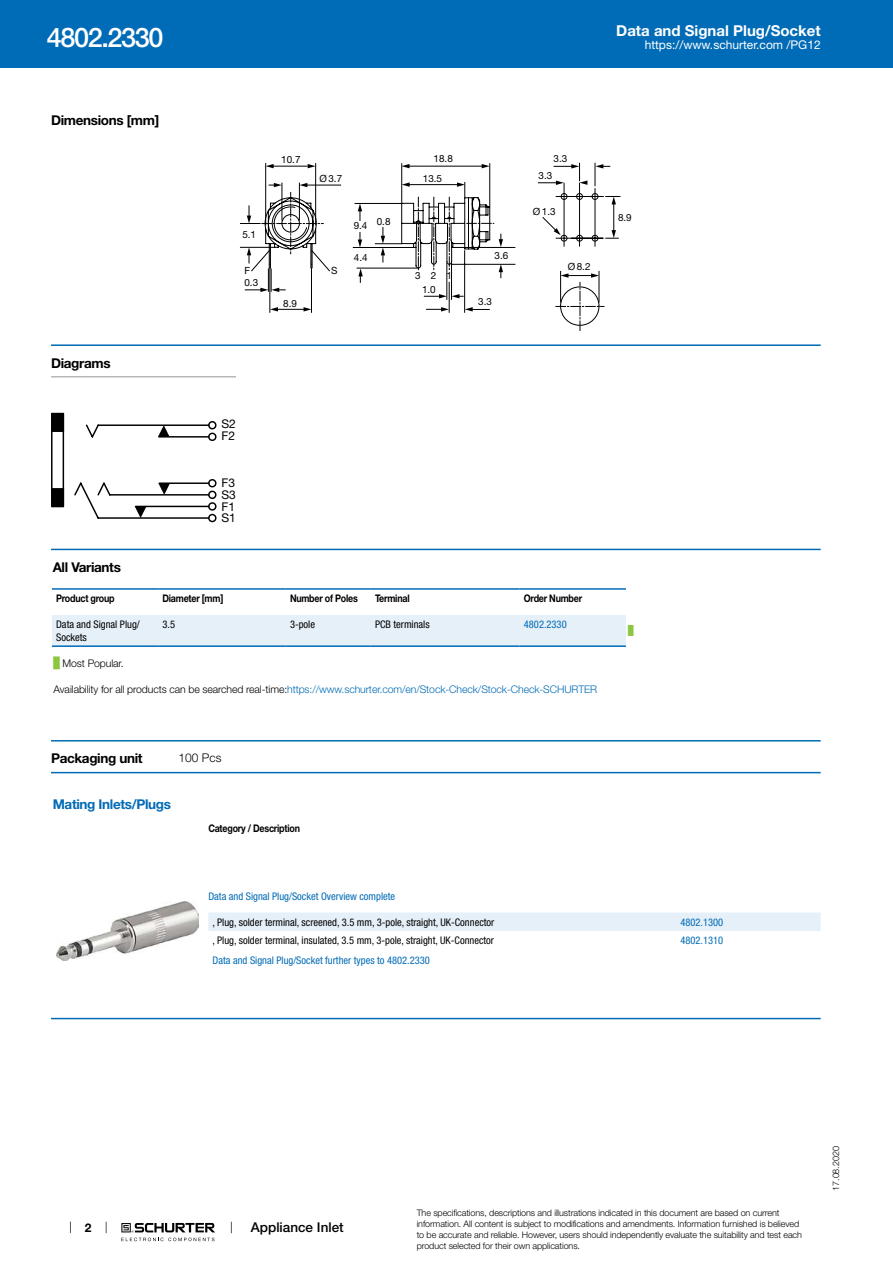
<style>
.page{position:relative;width:893px;height:1263px;background:#fff}
.page>*{position:absolute;margin:0;border:0;box-sizing:border-box;transform-origin:0 0}
.t1{font:500 27px "Helvetica Neue LT";letter-spacing:-.05em;color:#fff}
.t2{font:700 15px "Helvetica Neue LT";color:#fff}
.t3{font:700 13.5px "Helvetica Neue LT";letter-spacing:-.025em;color:#000}
.t4{font:700 13.5px "Helvetica Neue LT";letter-spacing:-.025em;color:#006bb6}
.t5{font:500 13.5px "Helvetica Neue LT";color:#000}
.t6{font:12px "Helvetica Neue LT";color:#fff}
.t7{font:12px/11.7px "Helvetica Neue LT";color:#000}
.t8{font:300 12px "Helvetica Neue LT";color:#000}
.t9{font:700 12px "Helvetica Neue LT";color:#000}
.t10{font:condensed 10.5px/12.6px "Helvetica Neue LT";color:#000}
.t11{font:condensed 10.5px "Helvetica Neue LT";color:#006bb6}
.t12{font:300 10.5px "Helvetica Neue LT";letter-spacing:-.01em;color:#006bb6}
.t13{font:700 10.5px "Helvetica Neue LT";letter-spacing:-.025em;color:#000;scale:.85 1}
.t14{font:300 10.5px "Helvetica Neue LT";letter-spacing:-.01em;color:#000}
.t15{font:9.9px "Helvetica Neue LT";color:#000}
.t16{font:300 9px/10.8px "Helvetica Neue LT";letter-spacing:-.01em;color:#000}
.t17{font:9px "Arial Unicode MS";color:#8dc63f}
.s1{font-family:"Arial Unicode MS";font-weight:400;color:#8dc63f}
.s2{color:#000}
</style>
<div class="page">
<svg style="left:70px;top:1221px;width:1px;height:12px"></svg>
<svg style="left:121px;top:1223px;width:94px;height:18px"></svg>
<div style="left:0;top:0;width:893px;height:68px;background:#006bb6"></div>
<svg style="left:240px;top:163px;width:380px;height:168px"></svg>
<hr style="left:51px;top:344px;width:770px;height:2px;background:#006bb6">
<hr style="left:51px;top:376px;width:185px;height:1px;background:#939598">
<hr style="left:51px;top:431px;width:1px;height:58px;background:#000">
<hr style="left:63px;top:431px;width:1px;height:58px;background:#000">
<div style="left:52px;top:414px;width:11px;height:17px;background:#000"></div>
<div style="left:51px;top:413px;width:13px;height:19px;border:1px solid #000"></div>
<div style="left:52px;top:489px;width:11px;height:17px;background:#000"></div>
<div style="left:51px;top:488px;width:13px;height:19px;border:1px solid #000"></div>
<svg style="left:74px;top:421px;width:143px;height:102px"></svg>
<hr style="left:159px;top:482px;width:50px;height:2px;background:#000">
<hr style="left:136px;top:506px;width:73px;height:1px;background:#000">
<hr style="left:159px;top:436px;width:50px;height:2px;background:#000">
<hr style="left:51px;top:549px;width:770px;height:1px;background:#006bb6">
<div style="left:52px;top:615px;width:574px;height:30px;background:#e6f0f8"></div>
<hr style="left:52px;top:588px;width:106px;height:2px;background:#006bb6">
<hr style="left:158px;top:588px;width:128px;height:2px;background:#006bb6">
<hr style="left:286px;top:588px;width:85px;height:2px;background:#006bb6">
<hr style="left:371px;top:588px;width:149px;height:2px;background:#006bb6">
<hr style="left:520px;top:588px;width:106px;height:2px;background:#006bb6">
<hr style="left:52px;top:645px;width:106px;height:2px;background:#006bb6">
<hr style="left:158px;top:645px;width:128px;height:2px;background:#006bb6">
<hr style="left:286px;top:645px;width:85px;height:2px;background:#006bb6">
<hr style="left:371px;top:645px;width:149px;height:2px;background:#006bb6">
<hr style="left:520px;top:645px;width:106px;height:2px;background:#006bb6">
<hr style="left:51px;top:740px;width:770px;height:1px;background:#006bb6">
<hr style="left:51px;top:772px;width:770px;height:1px;background:#006bb6">
<img style="left:57px;top:901px;width:141px;height:60px">
<div style="left:208px;top:912px;width:613px;height:19px;background:#e6f0f8"></div>
<hr style="left:51px;top:1018px;width:770px;height:1px;background:#006bb6">
<h1 class="t1" style="left:47px;top:21px;width:118px">4802.2330</h1>
<h3 class="t3" style="left:51px;top:112px;width:110px">Dimensions [mm]</h3>
<h3 class="t3" style="left:51px;top:355px;width:61px">Diagrams</h3>
<h2 class="t2" style="left:616px;top:21px;width:206px">Data and Signal Plug/Socket</h2>
<h3 class="t6" style="left:645px;top:38px;width:178px">https://www.schurter.com /PG12</h3>
<p class="t15" style="left:281px;top:153px;width:21px">10.7</p>
<p class="t15" style="left:434px;top:153px;width:21px">18.8</p>
<p class="t15" style="left:319px;top:172px;width:24px">Ø 3.7</p>
<p class="t15" style="left:242px;top:229px;width:15px">5.1</p>
<p class="t15" style="left:245px;top:265px;width:7px">F</p>
<p class="t15" style="left:331px;top:265px;width:8px">S</p>
<p class="t15" style="left:244px;top:277px;width:15px">0.3</p>
<p class="t15" style="left:354px;top:220px;width:15px">9.4</p>
<p class="t15" style="left:354px;top:252px;width:15px">4.4</p>
<p class="t15" style="left:377px;top:215px;width:15px">0.8</p>
<p class="t15" style="left:423px;top:173px;width:21px">13.5</p>
<p class="t15" style="left:415px;top:269px;width:38px">321</p>
<p class="t15" style="left:422px;top:284px;width:15px">1.0</p>
<p class="t15" style="left:494px;top:250px;width:15px">3.6</p>
<p class="t15" style="left:283px;top:297px;width:15px">8.9</p>
<p class="t15" style="left:478px;top:295px;width:15px">3.3</p>
<p class="t15" style="left:554px;top:153px;width:15px">3.3</p>
<p class="t15" style="left:539px;top:169px;width:15px">3.3</p>
<p class="t15" style="left:533px;top:206px;width:24px">Ø 1.3</p>
<p class="t15" style="left:568px;top:261px;width:24px">Ø 8.2</p>
<p class="t15" style="left:618px;top:212px;width:15px">8.9</p>
<h3 class="t7" style="left:222px;top:418px;width:16px">S2<br>F2</h3>
<h3 class="t7" style="left:222px;top:477px;width:16px;text-align:justify">F3<br>S3<br>F1<br>S1</h3>
<h3 class="t3" style="left:53px;top:559px;width:70px">All Variants</h3>
<p class="t13" style="left:56px;top:592px;width:70px">Product group</p>
<p class="t13" style="left:162px;top:592px;width:73px">Diameter [mm]</p>
<p class="t13" style="left:290px;top:592px;width:81px">Number of Poles</p>
<p class="t13" style="left:375px;top:592px;width:42px">Terminal</p>
<p class="t13" style="left:524px;top:592px;width:70px">Order Number</p>
<p class="t10" style="left:56px;top:618px;width:85px">Data and Signal Plug/<br>Sockets</p>
<p class="t10" style="left:162px;top:618px;width:14px">3.5</p>
<p class="t10" style="left:290px;top:618px;width:27px">3-pole</p>
<p class="t10" style="left:375px;top:618px;width:56px">PCB terminals</p>
<p class="t11" style="left:524px;top:619px;width:44px">4802.2330</p>
<p class="t17" style="left:628px;top:624px;width:7px">█</p>
<p class="t14" style="left:54px;top:657px;width:72px"><span class="s1">█</span> Most Popular.</p>
<p class="t12" style="left:54px;top:683px;width:545px"><span class="s2">Availability for all products can be searched real-time:</span>https://www.schurter.com/en/Stock-Check/Stock-Check-SCHURTER</p>
<h3 class="t3" style="left:51px;top:750px;width:93px">Packaging unit</h3>
<h3 class="t8" style="left:179px;top:751px;width:44px">100 Pcs</h3>
<h3 class="t4" style="left:53px;top:796px;width:120px">Mating Inlets/Plugs</h3>
<p class="t13" style="left:208px;top:822px;width:109px">Category / Description</p>
<p class="t11" style="left:208px;top:890px;width:188px">Data and Signal Plug/Socket Overview complete</p>
<p class="t10" style="left:213px;top:916px;width:283px">, Plug, solder terminal, screened, 3.5 mm, 3-pole, straight, UK-Connector</p>
<p class="t11" style="left:680px;top:916px;width:44px">4802.1300</p>
<p class="t10" style="left:213px;top:934px;width:283px">, Plug, solder terminal, insulated, 3.5 mm, 3-pole, straight, UK-Connector</p>
<p class="t11" style="left:680px;top:934px;width:44px">4802.1310</p>
<p class="t11" style="left:213px;top:954px;width:219px">Data and Signal Plug/Socket further types to 4802.2330</p>
<h3 class="t9" style="left:85px;top:1220px;width:8px">2</h3>
<h3 class="t5" style="left:251px;top:1219px;width:94px">Appliance Inlet</h3>
<p class="t16" style="left:417px;top:1207px;width:387px">The specifications, descriptions and illustrations indicated in this document are based on current information. All content is subject to modifications and amendments. Information furnished is believed to be accurate and reliable. However, users should independently evaluate the suitability and test each product selected for their own applications.</p>
<p class="t16" style="left:830px;top:1191px;width:46px;rotate:-90deg">17.08.2020</p>
</div>
